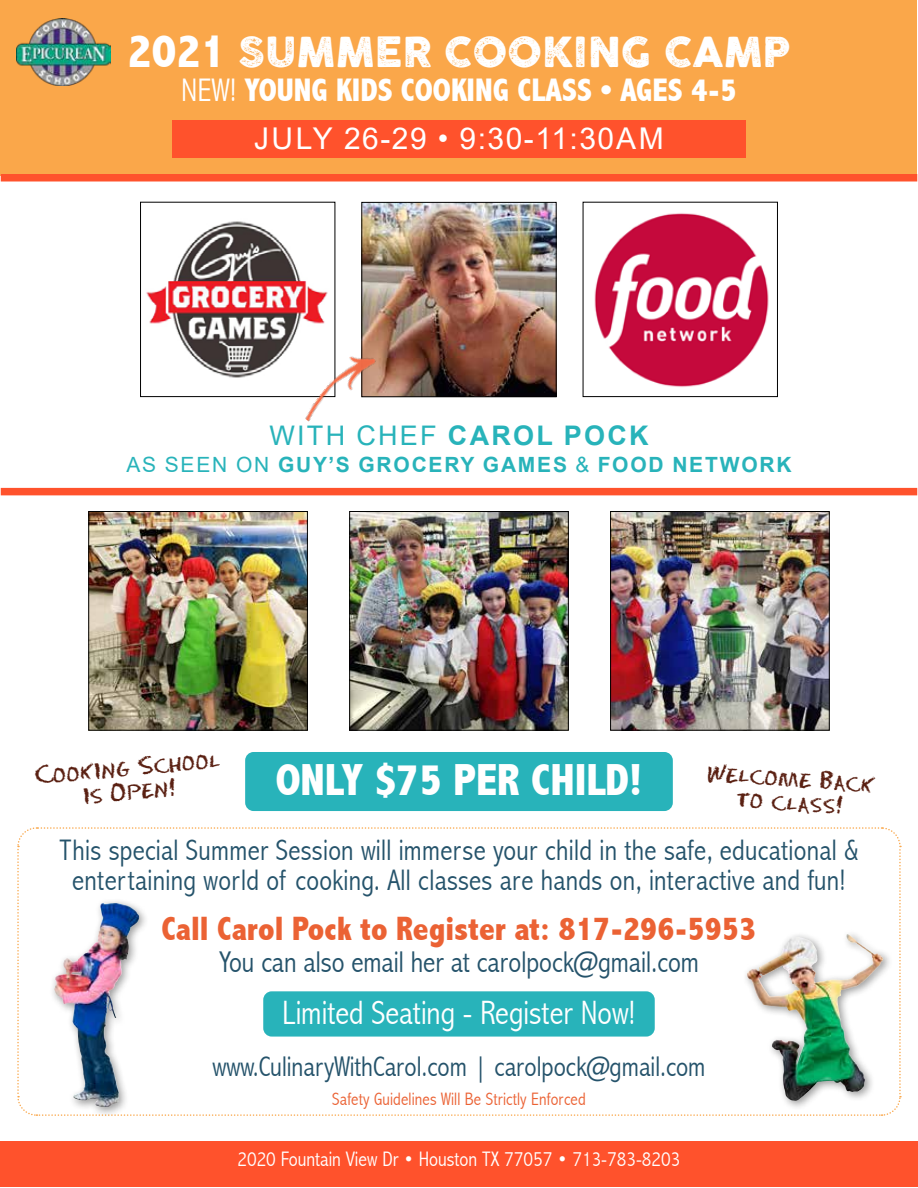
<style>
.page{position:relative;width:918px;height:1188px;background:#fff}
.page>*{position:absolute;margin:0;border:0;box-sizing:border-box;transform-origin:0 0}
.t1{font:800 condensed 45px "Abadi";color:#fff}
.t2{font:40.8px "COCOGOOSELETTERPRESS";color:#fff}
.t3{font:800 condensed 33.75px "Abadi";color:#eb6234}
.t4{font:300 condensed 33.75px "Abadi";color:#fff}
.t5{font:800 condensed 32.7px "Abadi";color:#fff}
.t6{font:300 condensed 30px "Abadi";color:#25536b}
.t7{font:30px "Arial";letter-spacing:.05em;color:#fff}
.t8{font:300 condensed 29.7px/29.7px "Abadi";letter-spacing:.01em;color:#25536b;text-align:center}
.t9{font:300 condensed 28.5px "Abadi";color:#25536b}
.t10{font:700 27px "Arial";letter-spacing:.085em;color:#28b3ba}
.t11{font:300 condensed 21px "Abadi";color:#fff}
.t12{font:21px/24px "Chalk Dust Regular SWFTE";color:#5a2012;text-align:center}
.t13{font:700 21px "Arial";letter-spacing:.085em;color:#28b3ba}
.t14{font:300 condensed 18px "Abadi";letter-spacing:.01em;color:#eb6234}
.s1{font-family:"Abadi";font-weight:800;font-stretch:condensed;font-size:48px}
.s2{font-weight:300}
.s3{font-weight:400}
</style>
<div class="page">
<svg style="left:17px;top:827px;width:885px;height:289px"></svg>
<div style="left:1px;top:0;width:916px;height:176px;background:#faa74a"></div>
<div style="left:263px;top:991px;width:392px;height:46px;background:#28b3ba;border-radius:8px"></div>
<div style="left:245px;top:752px;width:428px;height:59px;background:#28b3ba;border-radius:8px"></div>
<div style="left:49px;top:898px;width:100px;height:219px;background:#000;opacity:.4"></div>
<img style="left:63px;top:903px;width:40px;height:67px">
<div style="left:742px;top:929px;width:151px;height:182px;background:#000;opacity:.4"></div>
<img style="left:814px;top:934px;width:59px;height:48px">
<img style="left:17px;top:18px;width:93px;height:68px">
<div style="left:0;top:1141px;width:918px;height:46px;background:#ff522c"></div>
<div style="left:172px;top:120px;width:574px;height:37px;background:#ff522c"></div>
<img style="left:364px;top:204px;width:190px;height:191px">
<div style="left:362px;top:202px;width:194px;height:195px;border:1px solid #000"></div>
<img style="left:594px;top:213px;width:175px;height:174px">
<div style="left:583px;top:202px;width:195px;height:195px;border:1px solid #000"></div>
<img style="left:146px;top:221px;width:182px;height:157px">
<div style="left:140px;top:202px;width:195px;height:195px;border:1px solid #000"></div>
<div style="left:1px;top:174px;width:916px;height:8px;background:#ff522c"></div>
<div style="left:1px;top:488px;width:916px;height:7px;background:#ff522c"></div>
<img style="left:303px;top:336px;width:93px;height:86px">
<img style="left:612px;top:513px;width:215px;height:215px">
<div style="left:610px;top:511px;width:219px;height:219px;border:1px solid #000"></div>
<img style="left:351px;top:513px;width:216px;height:215px">
<div style="left:349px;top:511px;width:220px;height:219px;border:1px solid #000"></div>
<img style="left:91px;top:513px;width:215px;height:215px">
<div style="left:89px;top:511px;width:219px;height:219px;border:1px solid #000"></div>
<h2 class="t2" style="left:127px;top:29px;width:664px"><span class="s1">2021</span> SUMMER COOKING CAMP</h2>
<p class="t5" style="left:181px;top:72px;width:557px"><span class="s2">NEW!</span> YOUNG KIDS COOKING CLASS • AGES 4-5</p>
<p class="t7" style="left:254px;top:117px;width:411px">JULY 26-29 • 9:30-11:30AM</p>
<p class="t10" style="left:269px;top:417px;width:381px"><span class="s3">WITH CHEF</span> CAROL POCK</p>
<p class="t13" style="left:126px;top:450px;width:667px"><span class="s3">AS SEEN ON</span> GUY’S GROCERY GAMES <span class="s3">&amp;</span> FOOD NETWORK</p>
<p class="t12" style="left:34px;top:763px;width:187px;rotate:-5deg">Cooking School is Open!</p>
<p class="t12" style="left:708px;top:760px;width:169px;rotate:4deg">Welcome Back to class!</p>
<h1 class="t1" style="left:276px;top:754px;width:368px">ONLY $75 PER CHILD!</h1>
<p class="t8" style="left:60px;top:836px;width:800px">This special Summer Session will immerse your child in the safe, educational &amp; entertaining world of cooking. All classes are hands on, interactive and fun!</p>
<p class="t3" style="left:161px;top:909px;width:596px">Call Carol Pock to Register at: 817-296-5953</p>
<p class="t6" style="left:219px;top:945px;width:481px">You can also email her at carolpock@gmail.com</p>
<p class="t4" style="left:282px;top:993px;width:355px">Limited Seating - Register Now!</p>
<p class="t9" style="left:212px;top:1050px;width:495px">www.CulinaryWithCarol.com | carolpock@gmail.com</p>
<p class="t14" style="left:332px;top:1089px;width:255px">Safety Guidelines Will Be Strictly Enforced</p>
<p class="t11" style="left:237px;top:1147px;width:444px">2020 Fountain View Dr • Houston TX 77057 • 713-783-8203</p>
</div>
